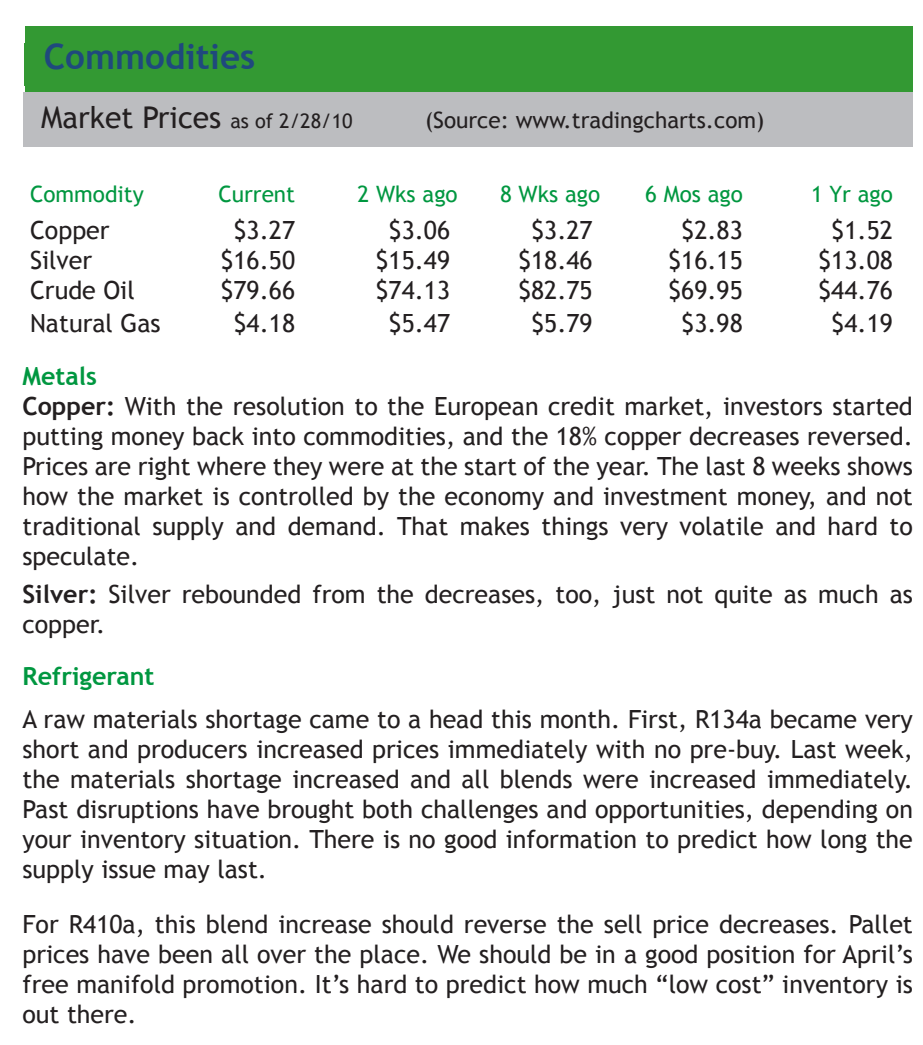
<style>
.page{position:relative;width:923px;height:1045px;background:#fff}
.page>*{position:absolute;margin:0;border:0;box-sizing:border-box;transform-origin:0 0}
.t1{font:700 35px "Trebuchet MS";color:#1f497d}
.t2{font:30px "Trebuchet MS";color:#231f20}
.t3{font:25px/30px "Trebuchet MS";color:#231f20;text-align:justify}
.t4{font:700 25px "Trebuchet MS";color:#009740}
.t5{font:22.5px "Trebuchet MS";color:#009740}
.t6{font:22.5px "Trebuchet MS";color:#231f20}
.s1{font-size:20px}
.s2{font-weight:700}
</style>
<div class="page">
<div style="left:25px;top:26px;width:887px;height:68px;background:#393"></div>
<div style="left:24px;top:44px;width:382px;height:42px;background:#393"></div>
<div style="left:24px;top:92px;width:888px;height:54px;background:#bcbdc0"></div>
<p class="t1" style="left:44px;top:35px;width:213px">Commodities</p>
<p class="t2" style="left:41px;top:100px;width:313px">Market Prices <span class="s1">as of 2/28/10</span></p>
<p class="t6" style="left:425px;top:107px;width:341px">(Source: www.tradingcharts.com)</p>
<p class="t5" style="left:30px;top:180px;width:115px">Commodity</p>
<p class="t5" style="left:218px;top:180px;width:78px">Current</p>
<p class="t5" style="left:357px;top:180px;width:102px">2 Wks ago</p>
<p class="t5" style="left:500px;top:180px;width:102px">8 Wks ago</p>
<p class="t5" style="left:645px;top:180px;width:99px">6 Mos ago</p>
<p class="t5" style="left:811px;top:180px;width:83px">1 Yr ago</p>
<p class="t3" style="left:30px;top:215px;width:81px">Copper</p>
<p class="t3" style="left:233px;top:215px;width:63px">$3.27</p>
<p class="t3" style="left:388px;top:215px;width:63px">$3.06</p>
<p class="t3" style="left:531px;top:215px;width:63px">$3.27</p>
<p class="t3" style="left:681px;top:215px;width:63px">$2.83</p>
<p class="t3" style="left:831px;top:215px;width:63px">$1.52</p>
<p class="t3" style="left:30px;top:245px;width:64px">Silver</p>
<p class="t3" style="left:220px;top:245px;width:76px">$16.50</p>
<p class="t3" style="left:375px;top:245px;width:76px">$15.49</p>
<p class="t3" style="left:518px;top:245px;width:76px">$18.46</p>
<p class="t3" style="left:668px;top:245px;width:76px">$16.15</p>
<p class="t3" style="left:818px;top:245px;width:76px">$13.08</p>
<p class="t3" style="left:30px;top:275px;width:106px">Crude Oil</p>
<p class="t3" style="left:220px;top:275px;width:76px">$79.66</p>
<p class="t3" style="left:375px;top:275px;width:76px">$74.13</p>
<p class="t3" style="left:518px;top:275px;width:76px">$82.75</p>
<p class="t3" style="left:668px;top:275px;width:76px">$69.95</p>
<p class="t3" style="left:818px;top:275px;width:76px">$44.76</p>
<p class="t3" style="left:30px;top:308px;width:132px">Natural Gas</p>
<p class="t3" style="left:233px;top:308px;width:63px">$4.18</p>
<p class="t3" style="left:388px;top:308px;width:63px">$5.47</p>
<p class="t3" style="left:531px;top:308px;width:63px">$5.79</p>
<p class="t3" style="left:681px;top:308px;width:63px">$3.98</p>
<p class="t3" style="left:831px;top:308px;width:63px">$4.19</p>
<p class="t4" style="left:22px;top:360px;width:76px">Metals</p>
<p class="t3" style="left:22px;top:391px;width:892px"><span class="s2">Copper:</span> With the resolution to the European credit market, investors started putting money back into commodities, and the 18% copper decreases reversed.<br>Prices are right where they were at the start of the year. The last 8 weeks shows how the market is controlled by the economy and investment money, and not traditional supply and demand. That makes things very volatile and hard to speculate.</p>
<p class="t3" style="left:22px;top:578px;width:892px"><span class="s2">Silver:</span> Silver rebounded from the decreases, too, just not quite as much as copper.</p>
<p class="t4" style="left:22px;top:660px;width:133px">Refrigerant</p>
<p class="t3" style="left:22px;top:703px;width:891px">A raw materials shortage came to a head this month. First, R134a became very short and producers increased prices immediately with no pre-buy. Last week, the materials shortage increased and all blends were increased immediately.<br>Past disruptions have brought both challenges and opportunities, depending on your inventory situation. There is no good information to predict how long the supply issue may last.</p>
<p class="t3" style="left:22px;top:908px;width:892px">For R410a, this blend increase should reverse the sell price decreases. Pallet prices have been all over the place. We should be in a good position for April’s free manifold promotion. It’s hard to predict how much “low cost” inventory is out there.</p>
</div>
